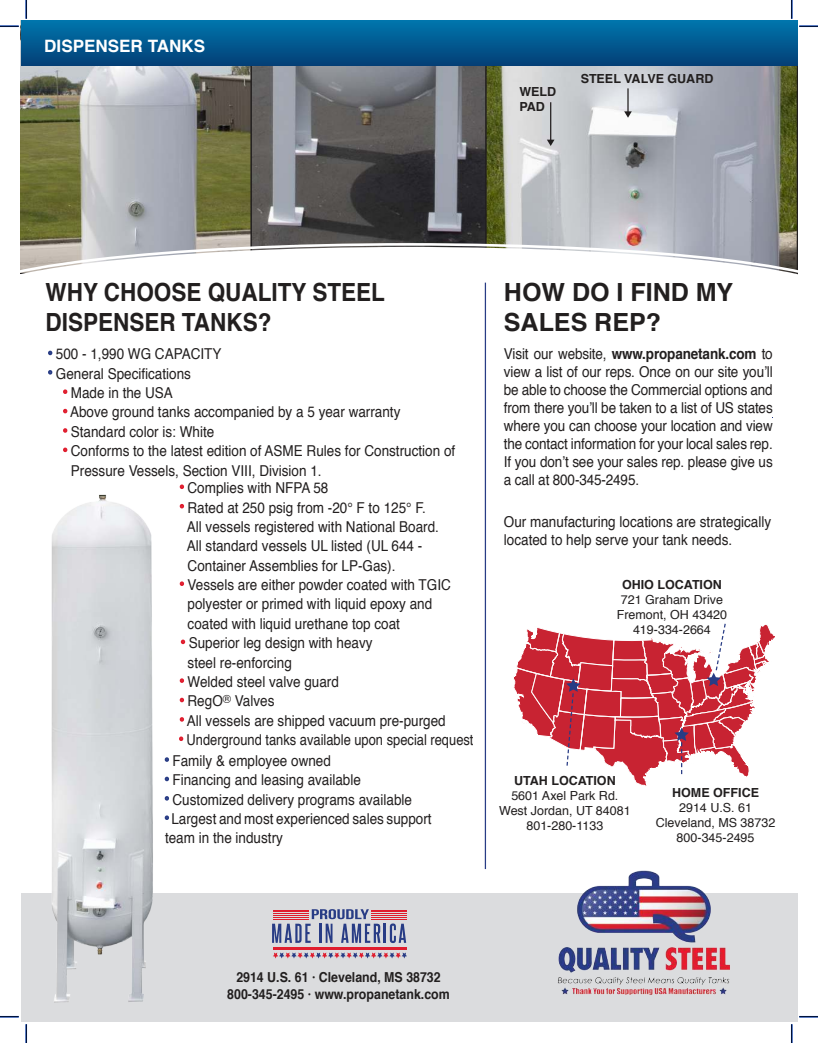
<style>
.page{position:relative;width:818px;height:1043px;background:#fff}
.page>*{position:absolute;margin:0;border:0;box-sizing:border-box;transform-origin:0 0}
.t1{font:700 25px/30px "Helvetica";color:#221f1f;scale:.9 1}
.t2{font:700 25px/30px "Helvetica";color:#221f1f}
.t3{font:700 17px "Helvetica";color:#fff}
.t4{font:15px/18px "Helvetica";color:#221f1f;scale:.9 1}
.t5{font:15px "Helvetica";color:#221f1f;scale:.86 1}
.t6{font:700 13.75px/16.5px "Helvetica";color:#221f1f;text-align:center;scale:.9 1}
.t7{font:12.5px/15px "Helvetica";color:#221f1f;text-align:center}
.t8{font:700 12.5px/15px "Helvetica";color:#221f1f}
.s1{color:#283c85}
.s2{color:#e01d2e}
.s3{font-weight:700}
</style>
<div class="page">
<svg style="left:21px;top:66px;width:230px;height:176px;background:#959786"></svg>
<svg style="left:251px;top:66px;width:234px;height:176px;background:#626265"></svg>
<svg style="left:485px;top:66px;width:312px;height:176px;background:#acafae"></svg>
<div style="left:21px;top:21px;width:776px;height:45px;background:linear-gradient(to bottom,#0075ac,#043f76)"></div>
<div style="left:21px;top:893px;width:776px;height:129px;background:#dbdcde"></div>
<svg style="left:21px;top:242px;width:776px;height:116px"></svg>
<svg style="left:21px;top:247px;width:776px;height:105px"></svg>
<hr style="left:485px;top:282px;width:1px;height:587px;background:#283c85">
<hr style="left:550px;top:102px;width:1px;height:40px;background:#221f1f">
<svg style="left:624px;top:88px;width:7px;height:30px"></svg>
<svg style="left:547px;top:140px;width:7px;height:6px"></svg>
<svg style="left:46px;top:348px;width:9px;height:9px"></svg>
<svg style="left:48px;top:370px;width:5px;height:5px"></svg>
<svg style="left:63px;top:389px;width:5px;height:5px"></svg>
<svg style="left:63px;top:408px;width:5px;height:6px"></svg>
<svg style="left:63px;top:428px;width:5px;height:5px"></svg>
<svg style="left:63px;top:447px;width:5px;height:6px"></svg>
<svg style="left:285px;top:909px;width:121px;height:34px"></svg>
<hr style="left:273px;top:910px;width:35px;height:1px;background:#e01d2e">
<hr style="left:273px;top:911px;width:35px;height:1px;background:#e01d2e">
<hr style="left:273px;top:913px;width:35px;height:1px;background:#e01d2e">
<hr style="left:273px;top:915px;width:35px;height:1px;background:#e01d2e">
<hr style="left:273px;top:917px;width:35px;height:1px;background:#e01d2e">
<hr style="left:273px;top:918px;width:35px;height:1px;background:#e01d2e">
<hr style="left:371px;top:910px;width:36px;height:1px;background:#e01d2e">
<hr style="left:371px;top:911px;width:36px;height:1px;background:#e01d2e">
<hr style="left:371px;top:913px;width:36px;height:1px;background:#e01d2e">
<hr style="left:371px;top:915px;width:36px;height:1px;background:#e01d2e">
<hr style="left:371px;top:917px;width:36px;height:1px;background:#e01d2e">
<hr style="left:371px;top:918px;width:36px;height:1px;background:#e01d2e">
<svg style="left:285px;top:952px;width:122px;height:6px"></svg>
<hr style="left:273px;top:947px;width:133px;height:2px;background:#e01d2e">
<img style="left:51px;top:494px;width:234px;height:509px">
<svg style="left:162px;top:755px;width:9px;height:9px"></svg>
<svg style="left:162px;top:774px;width:9px;height:9px"></svg>
<svg style="left:162px;top:793px;width:9px;height:10px"></svg>
<svg style="left:162px;top:813px;width:9px;height:9px"></svg>
<img style="left:558px;top:870px;width:172px;height:125px">
<svg style="left:179px;top:484px;width:5px;height:5px"></svg>
<svg style="left:177px;top:501px;width:9px;height:10px"></svg>
<svg style="left:177px;top:579px;width:9px;height:9px"></svg>
<svg style="left:178px;top:637px;width:9px;height:9px"></svg>
<svg style="left:177px;top:676px;width:9px;height:9px"></svg>
<svg style="left:177px;top:695px;width:9px;height:9px"></svg>
<svg style="left:177px;top:714px;width:9px;height:10px"></svg>
<svg style="left:177px;top:734px;width:9px;height:9px"></svg>
<svg style="left:513px;top:623px;width:262px;height:163px"></svg>
<svg style="left:0;top:25px;width:19px;height:2px"></svg>
<svg style="left:799px;top:25px;width:19px;height:2px"></svg>
<svg style="left:0;top:1015px;width:19px;height:2px"></svg>
<svg style="left:799px;top:1015px;width:19px;height:2px"></svg>
<svg style="left:25px;top:0;width:2px;height:19px"></svg>
<svg style="left:25px;top:1024px;width:2px;height:18px"></svg>
<svg style="left:790px;top:0;width:2px;height:19px"></svg>
<svg style="left:790px;top:1024px;width:2px;height:18px"></svg>
<p class="t3" style="left:44px;top:40px;width:162px">DISPENSER TANKS</p>
<p class="t8" style="left:519px;top:85px;width:38px">WELD<br>PAD</p>
<p class="t8" style="left:580px;top:73px;width:134px">STEEL VALVE GUARD</p>
<h1 class="t1" style="left:46px;top:279px;width:378px">WHY CHOOSE QUALITY STEEL<br>DISPENSER TANKS?</h1>
<p class="t4" style="left:48px;top:346px;width:194px"><span class="s1">·</span> 500 - 1,990 WG CAPACITY</p>
<p class="t4" style="left:48px;top:365px;width:160px"><span class="s1">·</span> General Specifications</p>
<p class="t4" style="left:63px;top:384px;width:123px"><span class="s2">·</span> Made in the USA</p>
<p class="t4" style="left:63px;top:403px;width:376px"><span class="s2">·</span> Above ground tanks accompanied by a 5 year warranty</p>
<p class="t4" style="left:63px;top:423px;width:169px"><span class="s2">·</span> Standard color is: White</p>
<p class="t4" style="left:63px;top:442px;width:437px"><span class="s2">·</span> Conforms to the latest edition of ASME Rules for Construction of</p>
<p class="t4" style="left:71px;top:462px;width:280px">Pressure Vessels, Section VIII, Division 1.</p>
<p class="t4" style="left:180px;top:480px;width:166px"><span class="s2">·</span> Complies with NFPA 58</p>
<p class="t4" style="left:180px;top:498px;width:274px"><span class="s2">·</span> Rated at 250 psig from -20° F to 125° F.</p>
<p class="t4" style="left:187px;top:518px;width:282px">All vessels registered with National Board.</p>
<p class="t4" style="left:187px;top:537px;width:263px">All standard vessels UL listed (UL 644 -</p>
<p class="t4" style="left:187px;top:557px;width:232px">Container Assemblies for LP-Gas).</p>
<p class="t4" style="left:180px;top:577px;width:302px"><span class="s2">·</span> Vessels are either powder coated with TGIC</p>
<p class="t4" style="left:187px;top:595px;width:273px">polyester or primed with liquid epoxy and</p>
<p class="t4" style="left:187px;top:616px;width:237px">coated with liquid urethane top coat</p>
<p class="t4" style="left:181px;top:634px;width:214px"><span class="s2">·</span> Superior leg design with heavy</p>
<p class="t4" style="left:187px;top:653px;width:117px">steel re-enforcing</p>
<p class="t4" style="left:180px;top:673px;width:178px"><span class="s2">·</span> Welded steel valve guard</p>
<p class="t4" style="left:180px;top:692px;width:106px"><span class="s2">·</span> RegO<sup>®</sup> Valves</p>
<p class="t4" style="left:180px;top:712px;width:297px"><span class="s2">·</span> All vessels are shipped vacuum pre-purged</p>
<p class="t5" style="left:179px;top:728px;width:343px"><span class="s2">·</span> Underground tanks available upon special request</p>
<p class="t4" style="left:165px;top:752px;width:298px;line-height:19.4px"><span class="s1">·</span> Family &amp; employee owned<br><span class="s1">·</span> Financing and leasing available<br><span class="s1">·</span> Customized delivery programs available<br><span class="s1">·</span> Largest and most experienced sales support team in the industry</p>
<h1 class="t2" style="left:504px;top:279px;width:231px">HOW DO I FIND MY<br>SALES REP?</h1>
<p class="t4" style="left:504px;top:346px;width:300px;text-align:justify">Visit our website, <span class="s3">www.propanetank.com</span> to view a list of our reps. Once on our site you’ll be able to choose the Commercial options and from there you’ll be taken to a list of US states where you can choose your location and view the contact information for your local sales rep.<br>If you don’t see your sales rep. please give us a call at 800-345-2495.</p>
<p class="t4" style="left:504px;top:513px;width:298px">Our manufacturing locations are strategically located to help serve your tank needs.</p>
<p class="t8" style="left:622px;top:578px;width:101px">OHIO LOCATION</p>
<p class="t7" style="left:616px;top:592px;width:112px">721 Graham Drive<br>Fremont, OH 43420<br>419-334-2664</p>
<p class="t8" style="left:514px;top:774px;width:103px">UTAH LOCATION</p>
<p class="t7" style="left:499px;top:788px;width:133px">5601 Axel Park Rd.<br>West Jordan, UT 84081<br>801-280-1133</p>
<p class="t8" style="left:672px;top:786px;width:88px">HOME OFFICE</p>
<p class="t7" style="left:655px;top:800px;width:121px">2914 U.S. 61<br>Cleveland, MS 38732<br>800-345-2495</p>
<p class="t6" style="left:227px;top:970px;width:249px">2914 U.S. 61 · Cleveland, MS 38732<br>800-345-2495 · www.propanetank.com</p>
</div>
